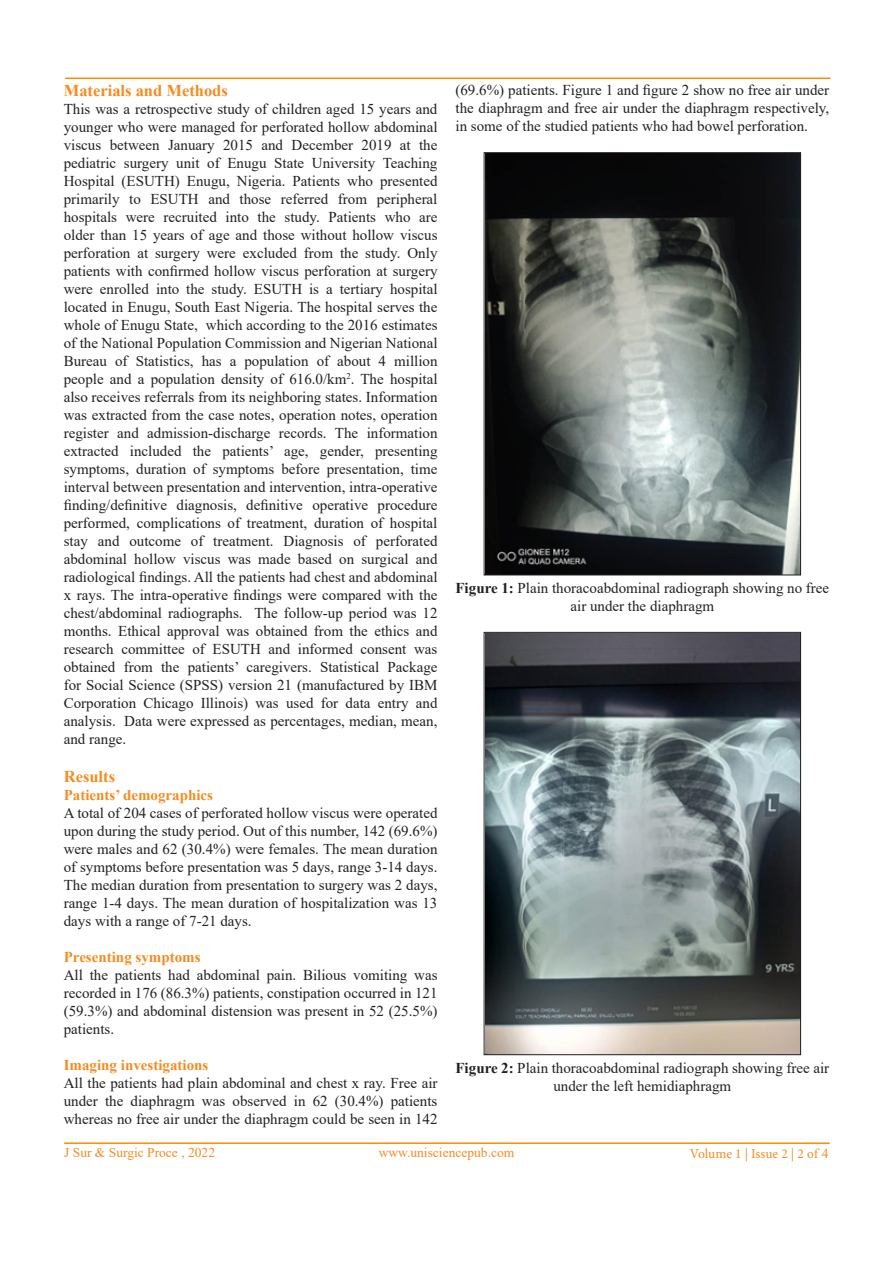
<style>
.page{position:relative;width:893px;height:1263px;background:#fff}
.page>*{position:absolute;margin:0;border:0;box-sizing:border-box;transform-origin:0 0}
.t1{font:700 16.5px "Times New Roman";color:#f68b1f}
.t2{font:15px/18px "Times New Roman";color:#231f20;text-align:justify}
.t3{font:700 15px "Times New Roman";color:#f68b1f}
.t4{font:13.5px "Times New Roman";color:#f68b21}
.t5{font:13.5px "Minion Pro";letter-spacing:-.005em;color:#f68b21}
.s1{font-weight:700}
.s2{font-family:"Times New Roman"}
</style>
<div class="page">
<hr style="left:64px;top:1142px;width:766px;height:2px;background:#ff8b01">
<hr style="left:65px;top:78px;width:765px;height:1px;background:#ff8b01">
<img style="left:486px;top:154px;width:313px;height:419px">
<div style="left:484px;top:152px;width:317px;height:423px;border:1px solid #231f20"></div>
<img style="left:486px;top:634px;width:313px;height:419px">
<div style="left:484px;top:632px;width:317px;height:423px;border:1px solid #231f20"></div>
<p class="t1" style="left:64px;top:79px;width:166px">Materials and Methods</p>
<p class="t2" style="left:64px;top:100px;width:375px">This was a retrospective study of children aged 15 years and younger who were managed for perforated hollow abdominal viscus between January 2015 and December 2019 at the pediatric surgery unit of Enugu State University Teaching Hospital (ESUTH) Enugu, Nigeria. Patients who presented primarily to ESUTH and those referred from peripheral hospitals were recruited into the study. Patients who are older than 15 years of age and those without hollow viscus perforation at surgery were excluded from the study. Only patients with confirmed hollow viscus perforation at surgery were enrolled into the study. ESUTH is a tertiary hospital located in Enugu, South East Nigeria. The hospital serves the whole of Enugu State, which according to the 2016 estimates of the National Population Commission and Nigerian National Bureau of Statistics, has a population of about 4 million people and a population density of 616.0/km<sup>2</sup>. The hospital also receives referrals from its neighboring states. Information was extracted from the case notes, operation notes, operation register and admission-discharge records. The information extracted included the patients’ age, gender, presenting symptoms, duration of symptoms before presentation, time interval between presentation and intervention, intra-operative finding/definitive diagnosis, definitive operative procedure performed, complications of treatment, duration of hospital stay and outcome of treatment. Diagnosis of perforated abdominal hollow viscus was made based on surgical and radiological findings. All the patients had chest and abdominal x rays. The intra-operative findings were compared with the chest/abdominal radiographs. The follow-up period was 12 months. Ethical approval was obtained from the ethics and research committee of ESUTH and informed consent was obtained from the patients’ caregivers. Statistical Package for Social Science (SPSS) version 21 (manufactured by IBM Corporation Chicago Illinois) was used for data entry and analysis. Data were expressed as percentages, median, mean, and range.</p>
<p class="t1" style="left:64px;top:765px;width:53px">Results</p>
<p class="t3" style="left:64px;top:784px;width:151px">Patients’ demographics</p>
<p class="t2" style="left:64px;top:804px;width:375px">A total of 204 cases of perforated hollow viscus were operated upon during the study period. Out of this number, 142 (69.6%) were males and 62 (30.4%) were females. The mean duration of symptoms before presentation was 5 days, range 3-14 days.<br>The median duration from presentation to surgery was 2 days, range 1-4 days. The mean duration of hospitalization was 13 days with a range of 7-21 days.</p>
<p class="t3" style="left:64px;top:946px;width:138px">Presenting symptoms</p>
<p class="t2" style="left:64px;top:966px;width:375px">All the patients had abdominal pain. Bilious vomiting was recorded in 176 (86.3%) patients, constipation occurred in 121 (59.3%) and abdominal distension was present in 52 (25.5%) patients.</p>
<p class="t3" style="left:64px;top:1054px;width:146px">Imaging investigations</p>
<p class="t2" style="left:64px;top:1074px;width:375px">All the patients had plain abdominal and chest x ray. Free air under the diaphragm was observed in 62 (30.4%) patients whereas no free air under the diaphragm could be seen in 142</p>
<p class="t2" style="left:455px;top:81px;width:375px">(69.6%) patients. Figure 1 and figure 2 show no free air under the diaphragm and free air under the diaphragm respectively, in some of the studied patients who had bowel perforation.</p>
<p class="t2" style="left:455px;top:579px;width:375px;text-align:center"><span class="s1">Figure 1:</span> Plain thoracoabdominal radiograph showing no free air under the diaphragm</p>
<p class="t2" style="left:455px;top:1058px;width:375px;text-align:center"><span class="s1">Figure 2:</span> Plain thoracoabdominal radiograph showing free air under the left hemidiaphragm</p>
<p class="t4" style="left:64px;top:1143px;width:152px">J Sur &amp; Surgic Proce , 2022</p>
<p class="t4" style="left:379px;top:1143px;width:137px">www.unisciencepub.com</p>
<p class="t5" style="left:690px;top:1144px;width:140px">Volume 1 | Issue 2 | 2 <span class="s2">of 4</span></p>
</div>
